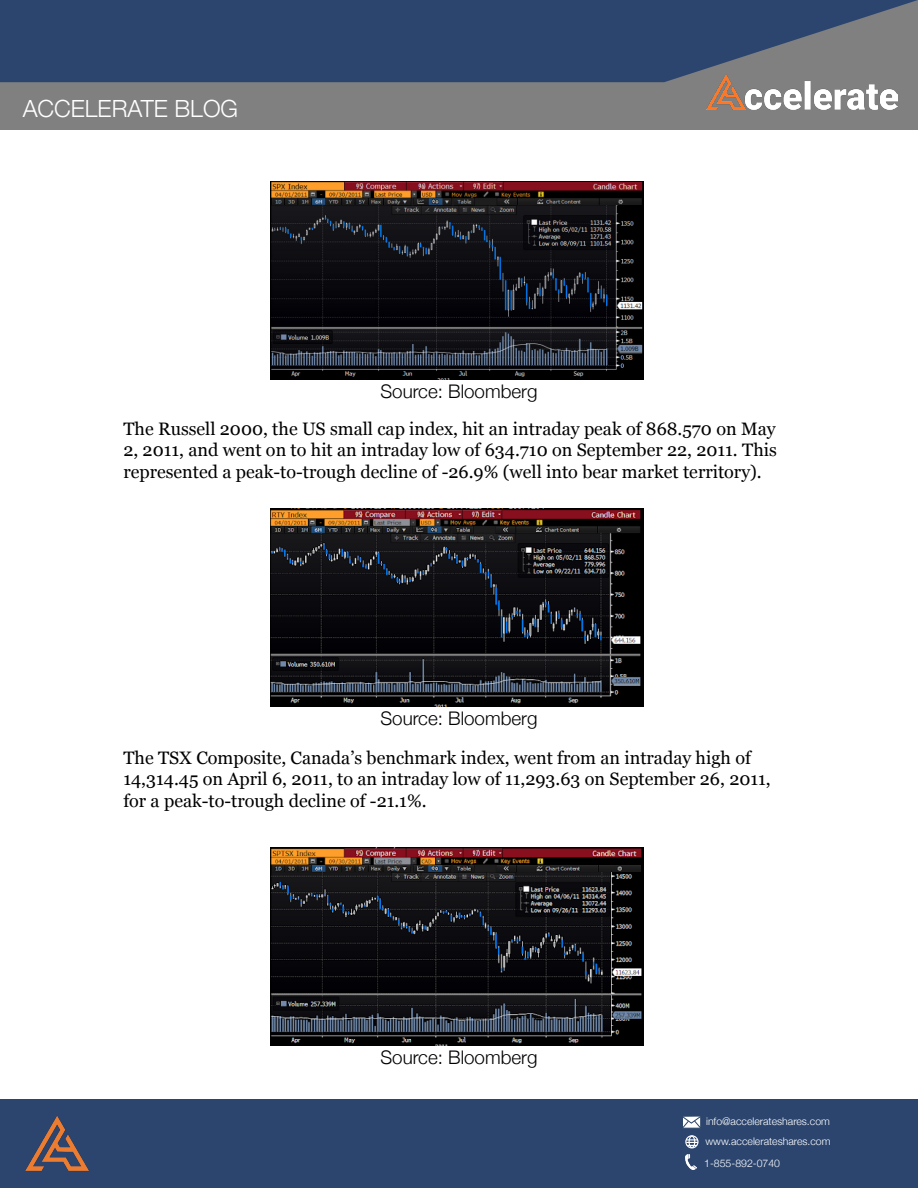
<style>
.page{position:relative;width:918px;height:1188px;background:#fff}
.page>*{position:absolute;margin:0;border:0;box-sizing:border-box;transform-origin:0 0}
.t1{font:300 23.7px "Helvetica Neue";color:#fff}
.t2{font:300 18.75px "Helvetica Neue";color:#000}
.t3{font:18px/21.6px "Georgia";color:#000;text-align:justify}
.t4{font:300 10.5px "Helvetica Neue";color:#fff}
</style>
<div class="page">
<div style="left:0;top:1099px;width:918px;height:89px;background:#2c456f"></div>
<img style="left:25px;top:1116px;width:64px;height:55px">
<div style="left:0;top:0;width:918px;height:130px;background:#808080"></div>
<div style="left:682px;top:1116px;width:19px;height:13px;background:#374f72"></div>
<svg style="left:682px;top:1116px;width:19px;height:12px"></svg>
<img style="left:685px;top:1155px;width:11px;height:15px">
<div style="left:685px;top:1135px;width:14px;height:13px;border:1px solid #fff;border-radius:50%"></div>
<div style="left:689px;top:1136px;width:6px;height:12px;border:1px solid #fff;border-radius:50%"></div>
<svg style="left:686px;top:1139px;width:12px;height:7px"></svg>
<svg style="left:0;top:0;width:918px;height:82px;background:#354b70"></svg>
<img style="left:706px;top:75px;width:191px;height:34px">
<img style="left:271px;top:182px;width:373px;height:197px">
<img style="left:271px;top:509px;width:373px;height:197px">
<img style="left:271px;top:848px;width:373px;height:197px">
<h1 class="t1" style="left:23px;top:89px;width:217px">ACCELERATE BLOG</h1>
<p class="t2" style="left:380px;top:376px;width:159px">Source: Bloomberg</p>
<p class="t3" style="left:123px;top:417px;width:655px">The Russell 2000, the US small cap index, hit an intraday peak of 868.570 on May 2, 2011, and went on to hit an intraday low of 634.710 on September 22, 2011. This represented a peak-to-trough decline of -26.9% (well into bear market territory).</p>
<p class="t2" style="left:380px;top:703px;width:159px">Source: Bloomberg</p>
<p class="t3" style="left:123px;top:746px;width:649px;text-align:left">The TSX Composite, Canada’s benchmark index, went from an intraday high of<br>14,314.45 on April 6, 2011, to an intraday low of 11,293.63 on September 26, 2011, for a peak-to-trough decline of -21.1%.</p>
<p class="t2" style="left:380px;top:1042px;width:159px">Source: Bloomberg</p>
<p class="t4" style="left:706px;top:1113px;width:125px">info@accelerateshares.com</p>
<p class="t4" style="left:704px;top:1155px;width:77px">1-855-892-0740</p>
<p class="t4" style="left:705px;top:1133px;width:127px">www.accelerateshares.com</p>
</div>
